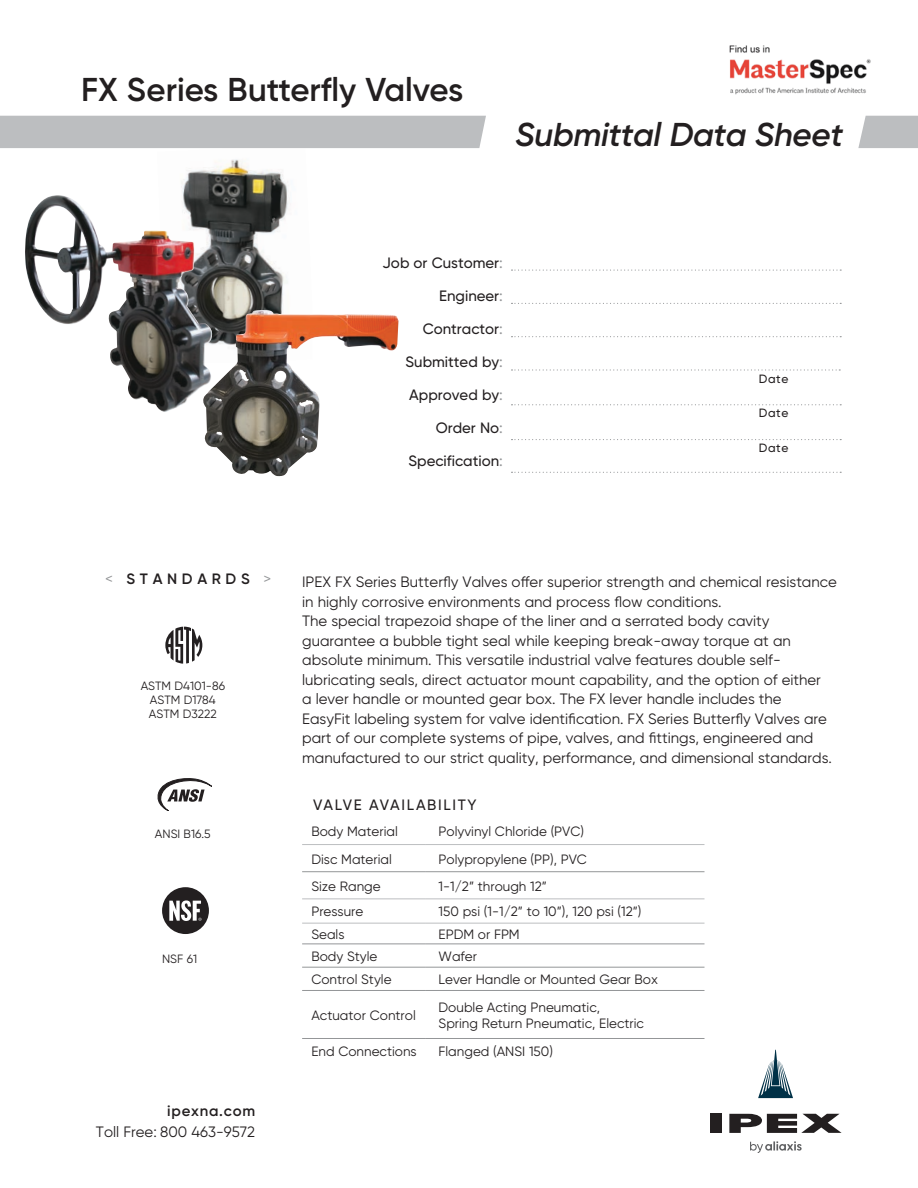
<style>
.page{position:relative;width:918px;height:1188px;background:#fff}
.page>*{position:absolute;margin:0;border:0;box-sizing:border-box;transform-origin:0 0}
.t1{font:600 33px "Gilroy";color:#231f20}
.t2{font:italic 600 33px "Gilroy";letter-spacing:-.01em;color:#231f20}
.t3{font:15px/19.5px "Gilroy";color:#231f20}
.t4{font:500 15px "Gilroy";color:#231f20}
.t5{font:500 15px "Gilroy";letter-spacing:.11em;color:#231f20}
.t6{font:600 15px "Gilroy";letter-spacing:.31em;color:#231f20}
.t7{font:600 15px "Gilroy";letter-spacing:.05em;color:#231f20}
.t8{font:13.5px/16.2px "Gilroy";color:#231f20}
.t9{font:12px/14.4px "Gilroy";color:#231f20;text-align:center}
.t10{font:500 12px "Gilroy";letter-spacing:.05em;color:#231f20}
.s1{color:#949698}
.s2{font-weight:400;color:#949698}
</style>
<div class="page">
<svg style="left:858px;top:116px;width:60px;height:32px;background:#c0c2c4"></svg>
<div style="left:710px;top:1114px;width:11px;height:19px;background:#231f20"></div>
<svg style="left:729px;top:1114px;width:113px;height:19px"></svg>
<svg style="left:758px;top:1050px;width:35px;height:48px"></svg>
<svg style="left:750px;top:1141px;width:52px;height:12px"></svg>
<svg style="left:302px;top:872px;width:403px;height:95px"></svg>
<hr style="left:302px;top:844px;width:123px;height:1px;background:#bcbec0">
<hr style="left:425px;top:844px;width:280px;height:1px;background:#bcbec0">
<hr style="left:302px;top:898px;width:123px;height:1px;background:#bcbec0">
<hr style="left:425px;top:898px;width:280px;height:1px;background:#bcbec0">
<hr style="left:302px;top:923px;width:123px;height:1px;background:#bcbec0">
<hr style="left:425px;top:923px;width:280px;height:1px;background:#bcbec0">
<hr style="left:302px;top:871px;width:123px;height:1px;background:#949698">
<hr style="left:425px;top:871px;width:280px;height:1px;background:#949698">
<hr style="left:302px;top:944px;width:123px;height:1px;background:#949698">
<hr style="left:425px;top:944px;width:280px;height:1px;background:#949698">
<hr style="left:302px;top:967px;width:123px;height:1px;background:#949698">
<hr style="left:425px;top:967px;width:280px;height:1px;background:#949698">
<hr style="left:302px;top:990px;width:123px;height:1px;background:#949698">
<hr style="left:425px;top:990px;width:280px;height:1px;background:#949698">
<hr style="left:302px;top:1038px;width:123px;height:1px;background:#949698">
<hr style="left:425px;top:1038px;width:280px;height:1px;background:#949698">
<img style="left:181px;top:159px;width:107px;height:151px">
<img style="left:204px;top:310px;width:195px;height:167px">
<img style="left:25px;top:195px;width:187px;height:217px">
<svg style="left:165px;top:627px;width:37px;height:37px"></svg>
<svg style="left:158px;top:779px;width:54px;height:32px"></svg>
<svg style="left:162px;top:887px;width:47px;height:47px"></svg>
<div style="left:0;top:116px;width:486px;height:32px;background:#bcbec0"></div>
<svg style="left:512px;top:270px;width:329px;height:1px"></svg>
<svg style="left:512px;top:303px;width:329px;height:1px"></svg>
<svg style="left:512px;top:336px;width:329px;height:1px"></svg>
<svg style="left:512px;top:369px;width:328px;height:2px"></svg>
<svg style="left:512px;top:404px;width:329px;height:1px"></svg>
<svg style="left:512px;top:439px;width:329px;height:1px"></svg>
<svg style="left:512px;top:472px;width:329px;height:1px"></svg>
<img style="left:729px;top:45px;width:142px;height:49px">
<h1 class="t1" style="left:81px;top:69px;width:384px">FX Series Butterfly Valves</h1>
<h1 class="t2" style="left:516px;top:114px;width:329px">Submittal Data Sheet</h1>
<p class="t4" style="left:383px;top:254px;width:122px">Job or Customer<span class="s1">:</span></p>
<p class="t4" style="left:439px;top:287px;width:65px">Engineer<span class="s1">:</span></p>
<p class="t4" style="left:423px;top:320px;width:82px">Contractor<span class="s1">:</span></p>
<p class="t4" style="left:406px;top:353px;width:99px">Submitted by<span class="s1">:</span></p>
<p class="t4" style="left:409px;top:386px;width:95px">Approved by<span class="s1">:</span></p>
<p class="t4" style="left:436px;top:419px;width:69px">Order No<span class="s1">:</span></p>
<p class="t4" style="left:409px;top:452px;width:96px">Specification<span class="s1">:</span></p>
<p class="t10" style="left:759px;top:371px;width:31px">Date</p>
<p class="t10" style="left:759px;top:406px;width:31px">Date</p>
<p class="t10" style="left:759px;top:441px;width:31px">Date</p>
<p class="t6" style="left:105px;top:569px;width:168px"><span class="s2">&lt;</span> STANDARDS <span class="s2">&gt;</span></p>
<p class="t9" style="left:141px;top:678px;width:86px">ASTM D4101-86<br>ASTM D1784<br>ASTM D3222</p>
<p class="t9" style="left:155px;top:826px;width:57px">ANSI B16.5</p>
<p class="t9" style="left:162px;top:951px;width:36px">NSF 61</p>
<p class="t7" style="left:167px;top:1102px;width:89px">ipexna.com</p>
<p class="t3" style="left:96px;top:1122px;width:161px">Toll Free: 800 463-9572</p>
<p class="t3" style="left:302px;top:572px;width:536px">IPEX FX Series Butterfly Valves offer superior strength and chemical resistance in highly corrosive environments and process flow conditions.<br>The special trapezoid shape of the liner and a serrated body cavity guarantee a bubble tight seal while keeping break-away torque at an absolute minimum. This versatile industrial valve features double self&shy;lubricating seals, direct actuator mount capability, and the option of either<br>a lever handle or mounted gear box. The FX lever handle includes the<br>EasyFit labeling system for valve identification. FX Series Butterfly Valves are part of our complete systems of pipe, valves, and fittings, engineered and manufactured to our strict quality, performance, and dimensional standards.</p>
<p class="t5" style="left:313px;top:796px;width:165px">VALVE AVAILABILITY</p>
<p class="t8" style="left:311px;top:823px;width:88px">Body Material</p>
<p class="t8" style="left:439px;top:823px;width:147px">Polyvinyl Chloride (PVC)</p>
<p class="t8" style="left:311px;top:851px;width:82px">Disc Material</p>
<p class="t8" style="left:439px;top:851px;width:150px">Polypropylene (PP), PVC</p>
<p class="t8" style="left:311px;top:878px;width:71px">Size Range</p>
<p class="t8" style="left:439px;top:878px;width:110px">1-1/2” through 12”</p>
<p class="t8" style="left:311px;top:903px;width:54px">Pressure</p>
<p class="t8" style="left:439px;top:903px;width:204px">150 psi (1-1/2” to 10”), 120 psi (12”)</p>
<p class="t8" style="left:311px;top:926px;width:35px">Seals</p>
<p class="t8" style="left:439px;top:926px;width:83px">EPDM or FPM</p>
<p class="t8" style="left:311px;top:948px;width:68px">Body Style</p>
<p class="t8" style="left:439px;top:948px;width:40px">Wafer</p>
<p class="t8" style="left:311px;top:971px;width:82px">Control Style</p>
<p class="t8" style="left:439px;top:971px;width:221px">Lever Handle or Mounted Gear Box</p>
<p class="t8" style="left:311px;top:1007px;width:106px">Actuator Control</p>
<p class="t8" style="left:439px;top:999px;width:207px">Double Acting Pneumatic,<br>Spring Return Pneumatic, Electric</p>
<p class="t8" style="left:311px;top:1043px;width:107px">End Connections</p>
<p class="t8" style="left:439px;top:1043px;width:116px">Flanged (ANSI 150)</p>
</div>
